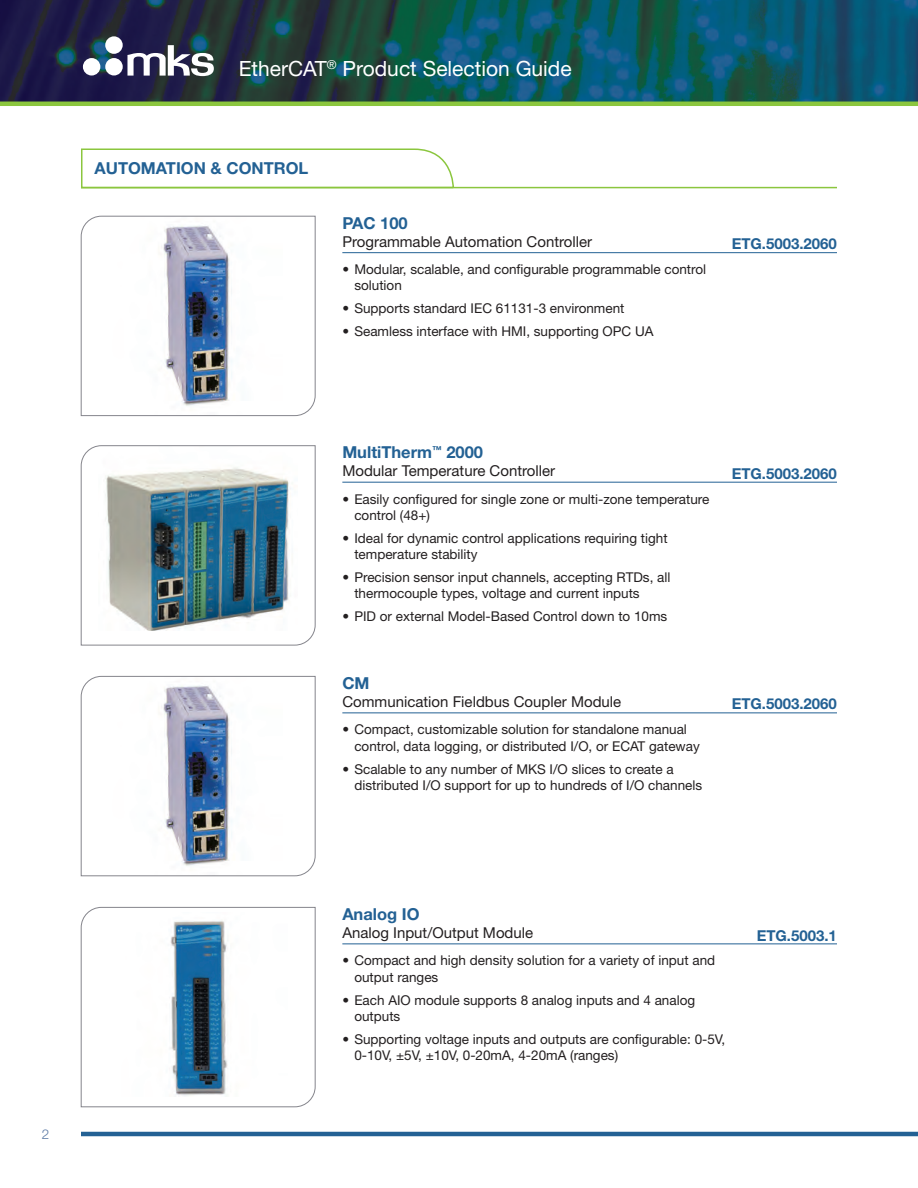
<style>
.page{position:relative;width:918px;height:1188px;background:#fff}
.page>*{position:absolute;margin:0;border:0;box-sizing:border-box;transform-origin:0 0}
.t1{font:21px "Helvetica Neue";color:#fff}
.t2{font:700 16.5px "Helvetica Neue";color:#236194}
.t3{font:15px "Helvetica Neue";color:#231f20}
.t4{font:700 15px "Helvetica Neue";color:#236194}
.t5{font:13.5px/16.2px "Helvetica Neue";color:#231f20}
.t6{font:300 13.5px "Helvetica Neue";color:#5d7ba6}
</style>
<div class="page">
<img style="left:0;top:0;width:918px;height:102px">
<hr style="left:0;top:102px;width:918px;height:4px;background:#8bc63e">
<div style="left:105px;top:36px;width:18px;height:18px;background:#fff;border-radius:50%"></div>
<div style="left:105px;top:58px;width:18px;height:17px;background:#fff;border-radius:50%"></div>
<div style="left:83px;top:58px;width:17px;height:18px;background:#fff;border-radius:50%"></div>
<svg style="left:127px;top:45px;width:87px;height:31px"></svg>
<hr style="left:81px;top:1132px;width:837px;height:4px;background:#236194">
<hr style="left:342px;top:252px;width:495px;height:1px;background:#236194">
<svg style="left:81px;top:216px;width:235px;height:200px"></svg>
<svg style="left:81px;top:676px;width:235px;height:200px"></svg>
<svg style="left:81px;top:907px;width:235px;height:200px"></svg>
<img style="left:81px;top:445px;width:235px;height:200px">
<hr style="left:342px;top:713px;width:495px;height:1px;background:#236194">
<hr style="left:342px;top:944px;width:495px;height:1px;background:#236194">
<hr style="left:342px;top:482px;width:495px;height:1px;background:#236194">
<hr style="left:81px;top:187px;width:756px;height:1px;background:#8bc63e">
<svg style="left:81px;top:148px;width:374px;height:41px"></svg>
<h1 class="t1" style="left:239px;top:56px;width:335px">EtherCAT<sup>®</sup> Product Selection Guide</h1>
<p class="t2" style="left:94px;top:158px;width:215px">AUTOMATION &amp; CONTROL</p>
<p class="t2" style="left:342px;top:213px;width:67px">PAC 100</p>
<p class="t3" style="left:342px;top:233px;width:251px">Programmable Automation Controller</p>
<p class="t5" style="left:354px;top:261px;width:353px;text-indent:-12px">• Modular, scalable, and configurable programmable control solution</p>
<p class="t5" style="left:342px;top:300px;width:284px">• Supports standard IEC 61131-3 environment</p>
<p class="t5" style="left:342px;top:323px;width:313px">• Seamless interface with HMI, supporting OPC UA</p>
<p class="t4" style="left:732px;top:235px;width:107px">ETG.5003.2060</p>
<p class="t2" style="left:342px;top:442px;width:142px">MultiTherm<sup>™</sup> 2000</p>
<p class="t3" style="left:342px;top:462px;width:214px">Modular Temperature Controller</p>
<p class="t5" style="left:354px;top:491px;width:357px;text-indent:-12px">• Easily configured for single zone or multi-zone temperature control (48+)</p>
<p class="t5" style="left:354px;top:530px;width:315px;text-indent:-12px">• Ideal for dynamic control applications requiring tight temperature stability</p>
<p class="t5" style="left:354px;top:569px;width:318px;text-indent:-12px">• Precision sensor input channels, accepting RTDs, all thermocouple types, voltage and current inputs</p>
<p class="t5" style="left:342px;top:608px;width:327px">• PID or external Model-Based Control down to 10ms</p>
<p class="t2" style="left:342px;top:673px;width:29px">CM</p>
<p class="t3" style="left:342px;top:693px;width:280px">Communication Fieldbus Coupler Module</p>
<p class="t5" style="left:354px;top:721px;width:347px;text-indent:-12px">• Compact, customizable solution for standalone manual control, data logging, or distributed I/O, or ECAT gateway</p>
<p class="t5" style="left:354px;top:760px;width:349px;text-indent:-12px">• Scalable to any number of MKS I/O slices to create a distributed I/O support for up to hundreds of I/O channels</p>
<p class="t4" style="left:732px;top:465px;width:107px">ETG.5003.2060</p>
<p class="t4" style="left:732px;top:695px;width:107px">ETG.5003.2060</p>
<p class="t6" style="left:42px;top:1126px;width:9px">2</p>
<p class="t2" style="left:342px;top:904px;width:79px">Analog IO</p>
<p class="t3" style="left:342px;top:924px;width:192px">Analog Input/Output Module</p>
<p class="t5" style="left:354px;top:952px;width:362px;text-indent:-12px">• Compact and high density solution for a variety of input and output ranges</p>
<p class="t5" style="left:354px;top:991px;width:342px;text-indent:-12px">• Each AIO module supports 8 analog inputs and 4 analog outputs</p>
<p class="t5" style="left:354px;top:1031px;width:372px;text-indent:-12px">• Supporting voltage inputs and outputs are configurable: 0-5V,<br>0-10V, ±5V, ±10V, 0-20mA, 4-20mA (ranges)</p>
<p class="t4" style="left:757px;top:926px;width:82px">ETG.5003.1</p>
</div>
